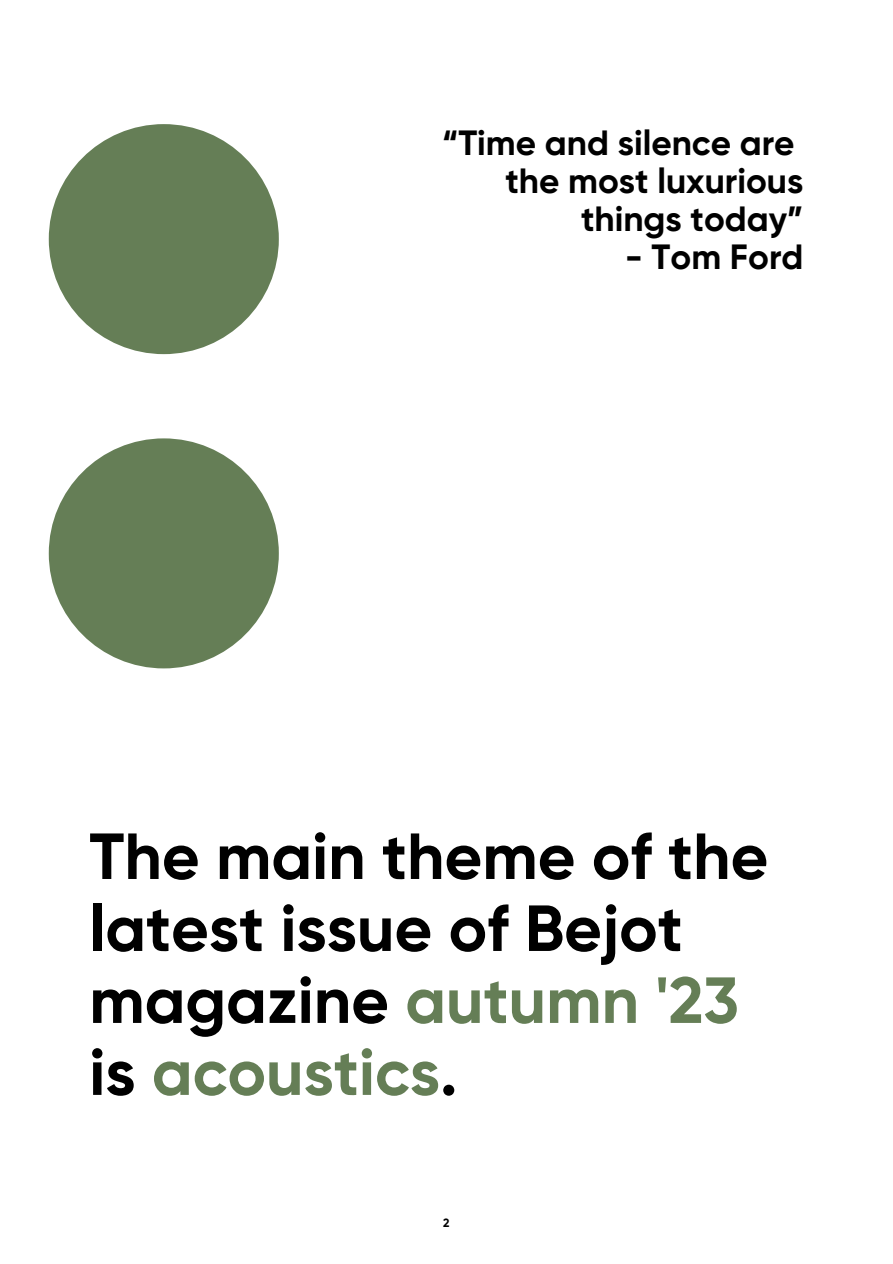
<style>
.page{position:relative;width:893px;height:1264px;background:#fff}
.page>*{position:absolute;margin:0;border:0;box-sizing:border-box;transform-origin:0 0}
.t1{font:700 64.95px/72px "Gilroy";color:#000}
.t2{font:700 64.95px "Gilroy";color:#657e56}
.t3{font:700 35.1px "Gilroy";color:#000}
.t4{font:700 12px "Gilroy";color:#000}
.s1{color:#657e56}
.s2{color:#000}
</style>
<div class="page">
<div style="left:49px;top:124px;width:230px;height:230px;background:#657e56;border-radius:50%"></div>
<div style="left:49px;top:438px;width:230px;height:230px;background:#657e56;border-radius:50%"></div>
<p class="t3" style="left:442px;top:121px;width:354px">“Time and silence are</p>
<p class="t3" style="left:505px;top:160px;width:299px">the most luxurious</p>
<p class="t3" style="left:581px;top:198px;width:224px">things today”</p>
<p class="t3" style="left:625px;top:236px;width:180px">- Tom Ford</p>
<p class="t1" style="left:89px;top:820px;width:680px">The main theme of the latest issue of Bejot magazine <span class="s1">autumn '23</span></p>
<p class="t2" style="left:89px;top:1033px;width:369px"><span class="s2">is</span> acoustics<span class="s2">.</span></p>
<p class="t4" style="left:443px;top:1215px;width:8px">2</p>
</div>
